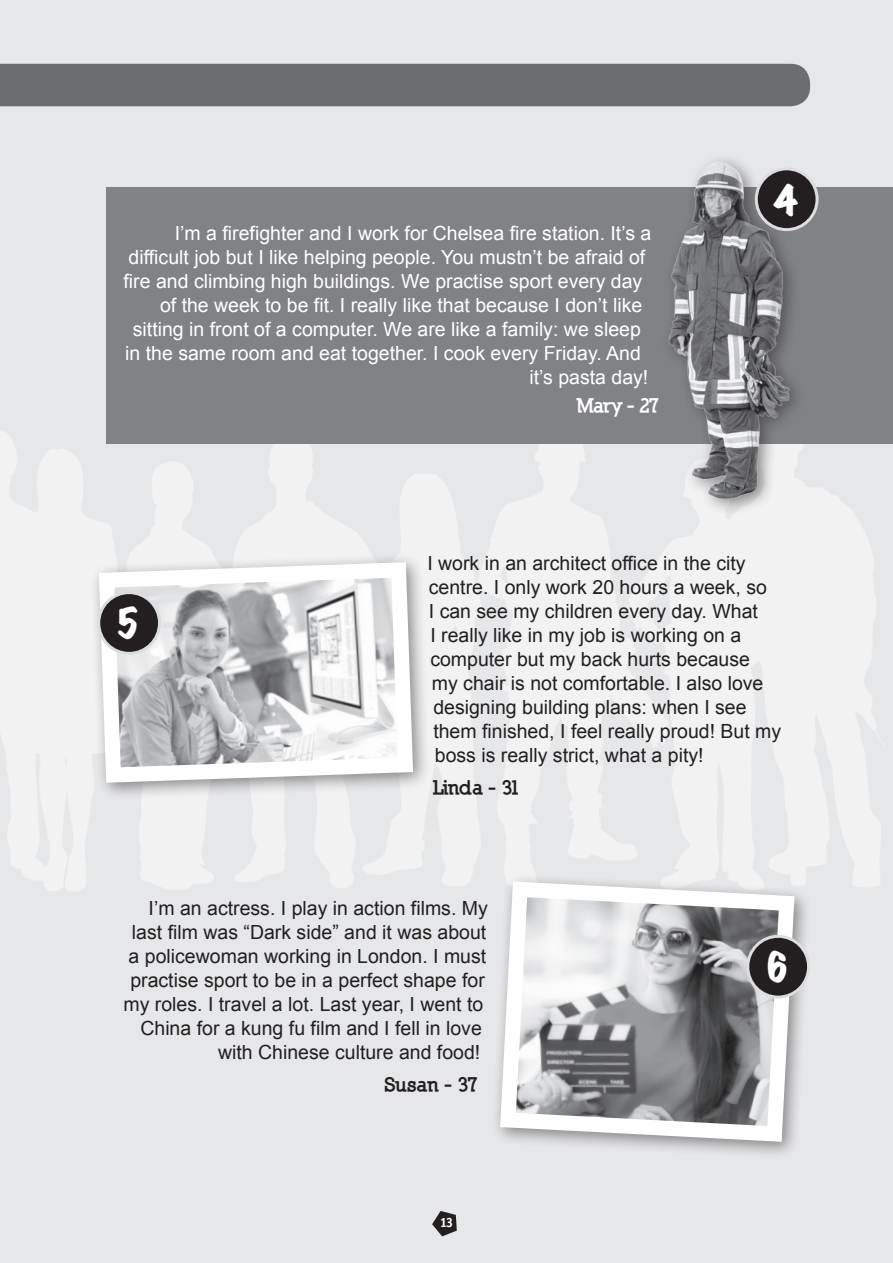
<style>
.page{position:relative;width:893px;height:1263px;background:#e6e7e9}
.page>*{position:absolute;margin:0;border:0;box-sizing:border-box;transform-origin:0 0}
.t1{font:expanded 36px "Marker Felt";color:#fff}
.t2{font:19.5px "Arial";color:#231f20}
.t3{font:19.5px "Arial";color:#fff}
.t4{font:900 19.5px "Nilland";letter-spacing:-.025em;color:#231f20}
.t5{font:900 19.5px "Nilland";letter-spacing:-.08em;color:#fff}
.t6{font:700 13.5px "Officina Serif";color:#fff}
</style>
<div class="page">
<svg style="left:432px;top:1211px;width:25px;height:25px"></svg>
<img style="left:0;top:431px;width:881px;height:460px">
<div style="left:106px;top:187px;width:787px;height:257px;background:#808285"></div>
<div style="left:0;top:64px;width:810px;height:42px;background:#6c6d70"></div>
<div style="left:89px;top:553px;width:342px;height:248px;background:#231f20;opacity:.5"></div>
<svg style="left:91px;top:554px;width:330px;height:236px"></svg>
<div style="left:491px;top:872px;width:321px;height:288px;background:#e6e7e9"></div>
<svg style="left:496px;top:873px;width:306px;height:277px"></svg>
<img style="left:596px;top:159px;width:214px;height:351px">
<div style="left:756px;top:169px;width:61px;height:61px;background:#231f20;border-radius:50%"></div>
<div style="left:755px;top:167px;width:64px;height:64px;border:3px solid #dcdddf;border-radius:50%"></div>
<div style="left:99px;top:593px;width:61px;height:60px;background:#231f20;border-radius:50%"></div>
<div style="left:97px;top:591px;width:64px;height:64px;border:3px solid #dcdddf;border-radius:50%"></div>
<div style="left:748px;top:936px;width:61px;height:61px;background:#231f20;border-radius:50%"></div>
<div style="left:746px;top:935px;width:64px;height:64px;border:3px solid #dcdddf;border-radius:50%"></div>
<p class="t3" style="left:175px;top:223px;width:478px">I’m a firefighter and I work for Chelsea fire station. It’s a</p>
<p class="t3" style="left:129px;top:247px;width:518px">difficult job but I like helping people. You mustn’t be afraid of</p>
<p class="t3" style="left:124px;top:271px;width:520px">fire and climbing high buildings. We practise sport every day</p>
<p class="t3" style="left:160px;top:295px;width:484px">of the week to be fit. I really like that because I don’t like</p>
<p class="t3" style="left:133px;top:319px;width:509px">sitting in front of a computer. We are like a family: we sleep</p>
<p class="t3" style="left:125px;top:343px;width:517px">in the same room and eat together. I cook every Friday. And</p>
<p class="t3" style="left:529px;top:367px;width:120px">it’s pasta day!</p>
<p class="t5" style="left:577px;top:393px;width:85px">Mary - 27</p>
<h1 class="t1" style="left:774px;top:171px;width:25px">4</h1>
<h1 class="t1" style="left:116px;top:595px;width:25px">5</h1>
<p class="t2" style="left:427px;top:552px;width:320px">I work in an architect office in the city</p>
<p class="t2" style="left:429px;top:576px;width:340px">centre. I only work 20 hours a week, so</p>
<p class="t2" style="left:429px;top:600px;width:331px">I can see my children every day. What</p>
<p class="t2" style="left:430px;top:624px;width:313px">I really like in my job is working on a</p>
<p class="t2" style="left:430px;top:648px;width:321px">computer but my back hurts because</p>
<p class="t2" style="left:432px;top:672px;width:333px">my chair is not comfortable. I also love</p>
<p class="t2" style="left:433px;top:696px;width:315px">designing building plans: when I see</p>
<p class="t2" style="left:433px;top:720px;width:349px">them finished, I feel really proud! But my</p>
<p class="t2" style="left:435px;top:744px;width:270px">boss is really strict, what a pity!</p>
<p class="t4" style="left:433px;top:775px;width:89px">Linda - 31</p>
<p class="t2" style="left:149px;top:897px;width:341px">I’m an actress. I play in action films. My</p>
<p class="t2" style="left:132px;top:921px;width:356px">last film was “Dark side” and it was about</p>
<p class="t2" style="left:129px;top:945px;width:359px">a policewoman working in London. I must</p>
<p class="t2" style="left:130px;top:969px;width:356px">practise sport to be in a perfect shape for</p>
<p class="t2" style="left:124px;top:993px;width:361px">my roles. I travel a lot. Last year, I went to</p>
<p class="t2" style="left:140px;top:1017px;width:343px">China for a kung fu film and I fell in love</p>
<p class="t2" style="left:218px;top:1041px;width:264px">with Chinese culture and food!</p>
<p class="t4" style="left:385px;top:1072px;width:96px">Susan - 37</p>
<p class="t6" style="left:440px;top:1214px;width:15px">13</p>
<h1 class="t1" style="left:765px;top:939px;width:25px">6</h1>
</div>
